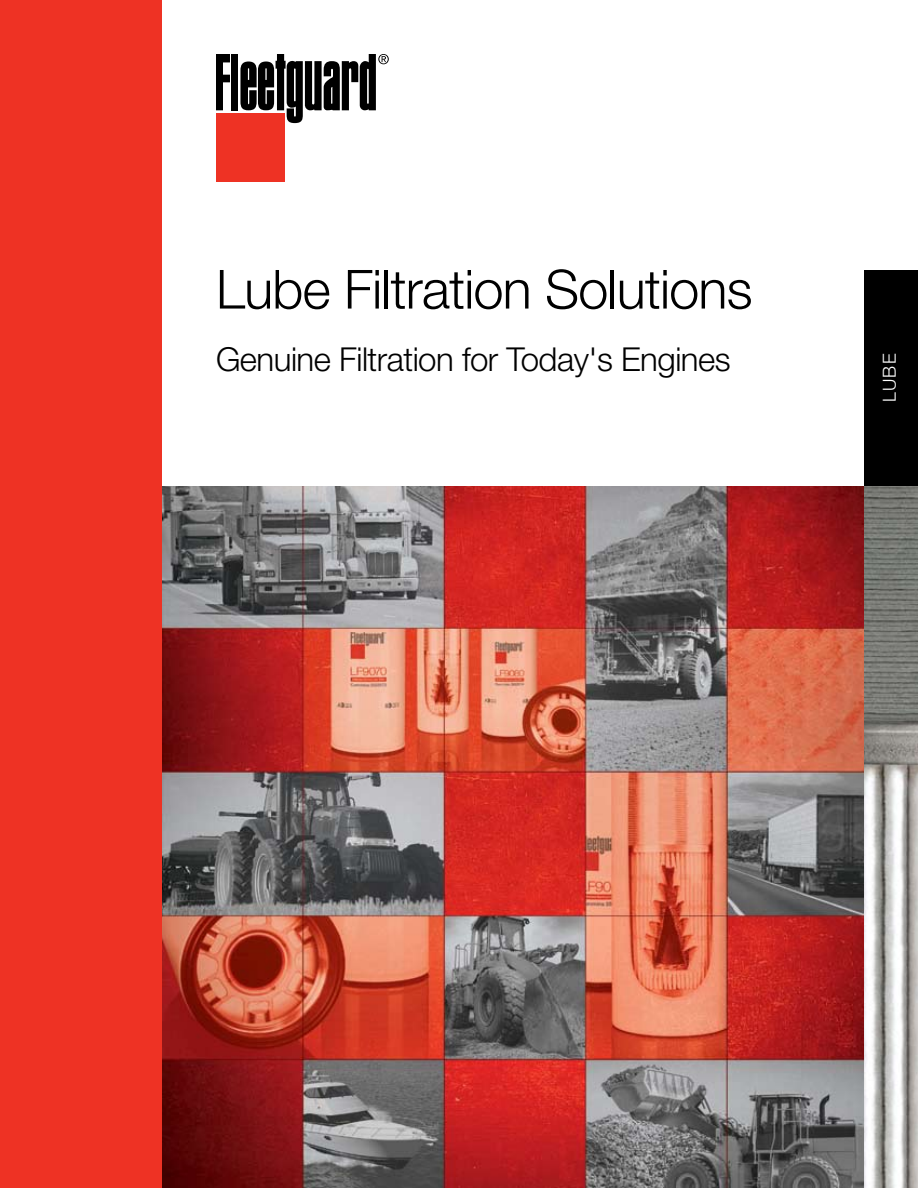
<style>
.page{position:relative;width:918px;height:1188px;background:#fff}
.page>*{position:absolute;margin:0;border:0;box-sizing:border-box;transform-origin:0 0}
.t1{font:300 54px "Helvetica Neue LT Std";letter-spacing:-.015em;color:#000}
.t2{font:300 33px "Helvetica Neue LT Std";letter-spacing:-.015em;color:#000}
.t3{font:300 18px "Helvetica Neue LT Std";color:#fff}
</style>
<div class="page">
<img style="left:162px;top:486px;width:702px;height:702px">
<div style="left:864px;top:270px;width:54px;height:216px;background:#000"></div>
<div style="left:0;top:0;width:162px;height:1188px;background:#ee3224"></div>
<svg style="left:864px;top:486px;width:54px;height:702px"></svg>
<div style="left:216px;top:114px;width:68px;height:68px;background:#ee3224"></div>
<div style="left:231px;top:54px;width:7px;height:56px;background:#000"></div>
<svg style="left:216px;top:54px;width:14px;height:56px"></svg>
<svg style="left:240px;top:54px;width:149px;height:69px"></svg>
<h1 class="t1" style="left:216px;top:256px;width:538px">Lube Filtration Solutions</h1>
<p class="t2" style="left:216px;top:339px;width:516px">Genuine Filtration for Today's Engines</p>
<p class="t3" style="left:879px;top:402px;width:50px;rotate:-90deg">LUBE</p>
</div>
